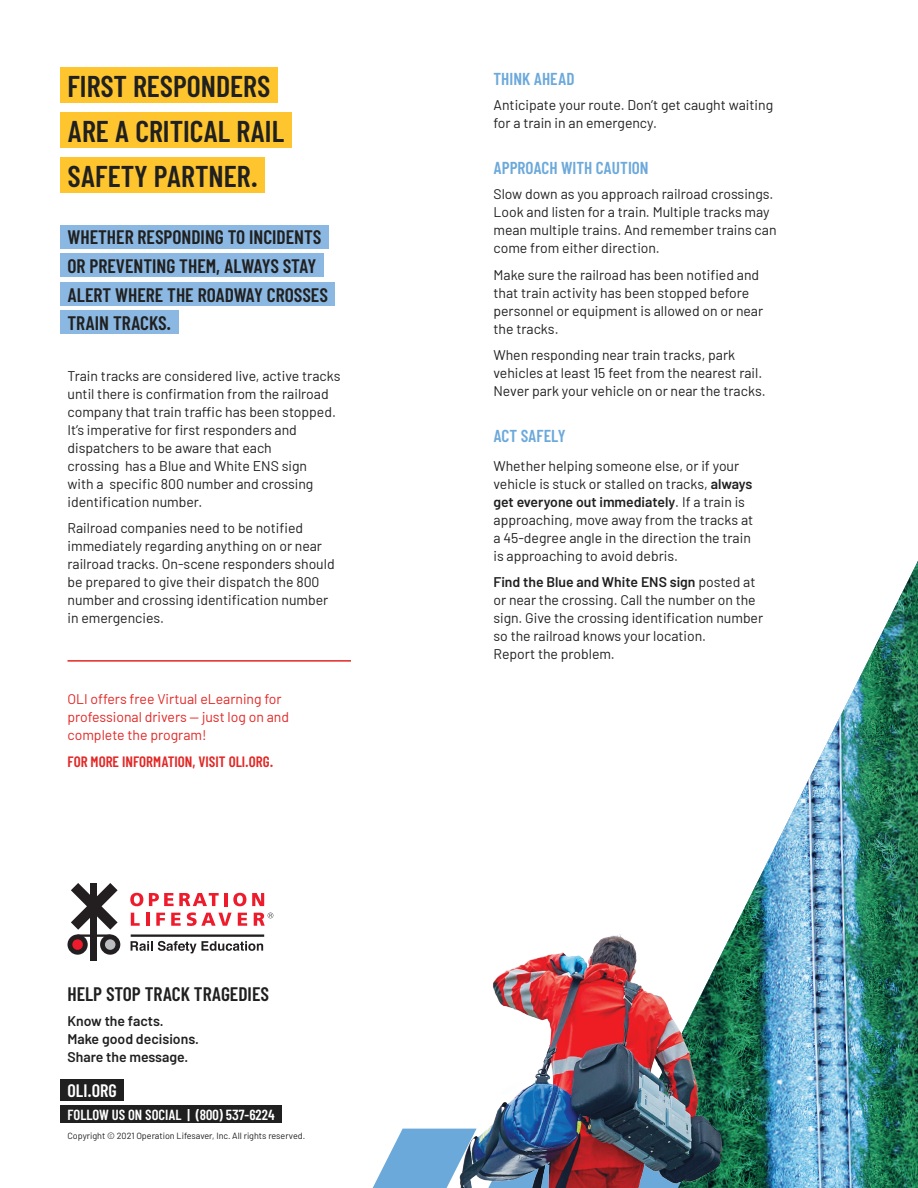
<style>
.page{position:relative;width:918px;height:1188px;background:#fff}
.page>*{position:absolute;margin:0;border:0;box-sizing:border-box;transform-origin:0 0}
.t1{font:600 30px/45px "Barlow Condensed";color:#202020}
.t2{font:600 19.5px/28.5px "Barlow Condensed";color:#202020}
.t3{font:600 18px "Barlow Condensed";color:#fff}
.t4{font:600 17.25px "Barlow Condensed";color:#6ca9db}
.t5{font:600 15px "Barlow Condensed";color:#e22725}
.t6{font:600 14.7px "Barlow Condensed";color:#fff}
.t7{font:14.1px/18px "Barlow";color:#202020}
.t8{font:14.1px/18px "Barlow";color:#e22725}
.t9{font:600 14.1px/18px "Barlow";color:#202020}
.t10{font:9px "Barlow";color:#202020}
.s1{font-weight:600}
</style>
<div class="page">
<img style="left:732px;top:561px;width:186px;height:627px">
<div style="left:60px;top:68px;width:217px;height:36px;background:#fec52e"></div>
<div style="left:60px;top:112px;width:231px;height:36px;background:#fec52e"></div>
<div style="left:60px;top:158px;width:205px;height:36px;background:#fec52e"></div>
<div style="left:60px;top:225px;width:269px;height:23px;background:#8bb8e2"></div>
<div style="left:60px;top:254px;width:264px;height:23px;background:#8bb8e2"></div>
<div style="left:60px;top:282px;width:275px;height:23px;background:#8bb8e2"></div>
<div style="left:60px;top:310px;width:119px;height:24px;background:#8bb8e2"></div>
<div style="left:60px;top:1079px;width:64px;height:22px;background:#202020"></div>
<div style="left:60px;top:1105px;width:222px;height:18px;background:#202020"></div>
<svg style="left:130px;top:893px;width:13px;height:13px"></svg>
<svg style="left:149px;top:893px;width:78px;height:13px"></svg>
<svg style="left:233px;top:893px;width:13px;height:13px"></svg>
<svg style="left:252px;top:893px;width:12px;height:13px"></svg>
<svg style="left:131px;top:913px;width:9px;height:13px"></svg>
<svg style="left:146px;top:913px;width:3px;height:13px"></svg>
<svg style="left:156px;top:913px;width:9px;height:13px"></svg>
<svg style="left:171px;top:913px;width:10px;height:13px"></svg>
<svg style="left:187px;top:912px;width:45px;height:14px"></svg>
<svg style="left:238px;top:913px;width:9px;height:13px"></svg>
<hr style="left:131px;top:934px;width:133px;height:3px;background:#231f20">
<svg style="left:254px;top:913px;width:19px;height:13px"></svg>
<div style="left:91px;top:884px;width:6px;height:77px;background:#231f20"></div>
<div style="left:100px;top:934px;width:20px;height:21px;background:#231f20;border-radius:50%"></div>
<svg style="left:68px;top:883px;width:50px;height:72px"></svg>
<div style="left:105px;top:939px;width:10px;height:11px;background:#bcbdc0;border-radius:50%"></div>
<svg style="left:131px;top:941px;width:132px;height:12px"></svg>
<svg style="left:373px;top:1129px;width:79px;height:59px"></svg>
<img style="left:452px;top:932px;width:299px;height:256px">
<hr style="left:68px;top:660px;width:283px;height:2px;background:#e22725">
<h1 class="t1" style="left:68px;top:63px;width:218px">FIRST RESPONDERS<br>ARE A CRITICAL RAIL<br>SAFETY PARTNER.</h1>
<h2 class="t2" style="left:68px;top:223px;width:262px">WHETHER RESPONDING TO INCIDENTS<br>OR PREVENTING THEM, ALWAYS STAY<br>ALERT WHERE THE ROADWAY CROSSES<br>TRAIN TRACKS.</h2>
<p class="t7" style="left:68px;top:366px;width:275px">Train tracks are considered live, active tracks until there is confirmation from the railroad company that train traffic has been stopped.<br>It’s imperative for first responders and dispatchers to be aware that each<br>crossing has a Blue and White ENS sign<br>with a specific 800 number and crossing identification number.</p>
<p class="t7" style="left:68px;top:518px;width:269px">Railroad companies need to be notified immediately regarding anything on or near railroad tracks. On-scene responders should be prepared to give their dispatch the 800 number and crossing identification number in emergencies.</p>
<p class="t8" style="left:68px;top:689px;width:223px">OLI offers free Virtual eLearning for professional drivers — just log on and complete the program!</p>
<p class="t5" style="left:68px;top:752px;width:207px">FOR MORE INFORMATION, VISIT OLI.ORG.</p>
<h2 class="t2" style="left:68px;top:979px;width:203px">HELP STOP TRACK TRAGEDIES</h2>
<p class="t9" style="left:68px;top:1010px;width:133px">Know the facts.<br>Make good decisions.<br>Share the message.</p>
<p class="t3" style="left:68px;top:1080px;width:51px">OLI.ORG</p>
<p class="t6" style="left:68px;top:1105px;width:209px">FOLLOW US ON SOCIAL | (800) 537-6224</p>
<p class="t10" style="left:68px;top:1129px;width:239px">Copyright © 2021 Operation Lifesaver, Inc. All rights reserved.</p>
<p class="t4" style="left:494px;top:68px;width:83px">THINK AHEAD</p>
<p class="t7" style="left:494px;top:95px;width:281px">Anticipate your route. Don’t get caught waiting for a train in an emergency.</p>
<p class="t4" style="left:494px;top:157px;width:157px">APPROACH WITH CAUTION</p>
<p class="t7" style="left:494px;top:184px;width:285px">Slow down as you approach railroad crossings.<br>Look and listen for a train. Multiple tracks may mean multiple trains. And remember trains can come from either direction.</p>
<p class="t7" style="left:494px;top:265px;width:271px">Make sure the railroad has been notified and that train activity has been stopped before personnel or equipment is allowed on or near the tracks.</p>
<p class="t7" style="left:494px;top:345px;width:274px">When responding near train tracks, park vehicles at least 15 feet from the nearest rail.<br>Never park your vehicle on or near the tracks.</p>
<p class="t4" style="left:494px;top:425px;width:74px">ACT SAFELY</p>
<p class="t7" style="left:494px;top:456px;width:261px">Whether helping someone else, or if your vehicle is stuck or stalled on tracks, <span class="s1">always get everyone out immediately</span>. If a train is approaching, move away from the tracks at a 45-degree angle in the direction the train is approaching to avoid debris.</p>
<p class="t7" style="left:494px;top:572px;width:271px"><span class="s1">Find the Blue and White ENS sign</span> posted at or near the crossing. Call the number on the sign. Give the crossing identification number so the railroad knows your location.<br>Report the problem.</p>
</div>
